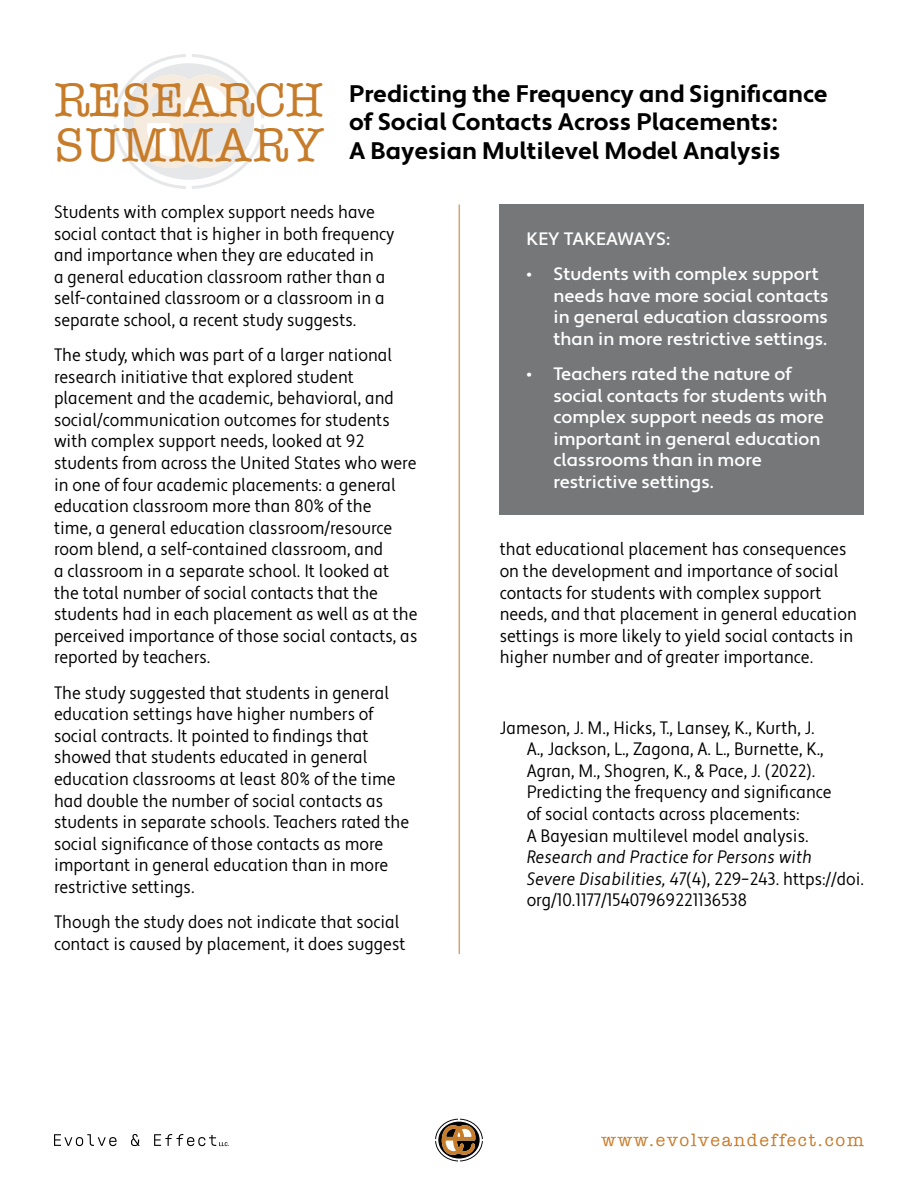
<style>
.page{position:relative;width:918px;height:1188px;background:#fff}
.page>*{position:absolute;margin:0;border:0;box-sizing:border-box;transform-origin:0 0}
.Research_Summary{font:48px/45px "American Typewriter";letter-spacing:.005em;color:#c77c2a}
.t1{font:700 24px/28.8px "Apertura";color:#000}
.Reference_article{font:condensed 18px/21.6px "Apertura";color:#000}
.Key_Takeaways_header{font:500 18px/21.6px "Apertura";color:#fff}
.Website{font:18px "American Typewriter";letter-spacing:.1em;color:#c77c2a}
.s1{font-family:"Apertura Condensed Obliq";font-stretch:normal}
</style>
<div class="page">
<svg style="left:114px;top:54px;width:150px;height:135px"></svg>
<div style="left:500px;top:204px;width:364px;height:311px;background:#757779"></div>
<hr style="left:459px;top:204px;width:1px;height:750px;background:#c77c2a">
<svg style="left:54px;top:1134px;width:63px;height:12px"></svg>
<svg style="left:131px;top:1134px;width:9px;height:12px"></svg>
<svg style="left:154px;top:1134px;width:75px;height:12px"></svg>
<svg style="left:435px;top:1119px;width:48px;height:42px"></svg>
<h1 class="Research_Summary" style="left:54px;top:77px;width:270px">RESEARCH<br>SUMMARY</h1>
<h2 class="t1" style="left:349px;top:80px;width:480px">Predicting the Frequency and Significance of Social Contacts Across Placements:<br>A Bayesian Multilevel Model Analysis</h2>
<p class="Reference_article" style="left:54px;top:202px;width:342px">Students with complex support needs have social contact that is higher in both frequency and importance when they are educated in<br>a general education classroom rather than a self-contained classroom or a classroom in a separate school, a recent study suggests.</p>
<p class="Reference_article" style="left:54px;top:345px;width:365px">The study, which was part of a larger national research initiative that explored student placement and the academic, behavioral, and social/communication outcomes for students with complex support needs, looked at 92 students from across the United States who were in one of four academic placements: a general education classroom more than 80% of the<br>time, a general education classroom/resource room blend, a self-contained classroom, and<br>a classroom in a separate school. It looked at the total number of social contacts that the students had in each placement as well as at the perceived importance of those social contacts, as reported by teachers.</p>
<p class="Reference_article" style="left:54px;top:682px;width:357px">The study suggested that students in general education settings have higher numbers of social contracts. It pointed to findings that showed that students educated in general education classrooms at least 80% of the time had double the number of social contacts as students in separate schools. Teachers rated the social significance of those contacts as more important in general education than in more restrictive settings.</p>
<p class="Reference_article" style="left:54px;top:912px;width:353px">Though the study does not indicate that social contact is caused by placement, it does suggest</p>
<h3 class="Key_Takeaways_header" style="left:526px;top:229px;width:145px">KEY TAKEAWAYS:</h3>
<p class="Key_Takeaways_header" style="left:554px;top:264px;width:277px;text-indent:-27px">• Students with complex support needs have more social contacts in general education classrooms than in more restrictive settings.</p>
<p class="Key_Takeaways_header" style="left:554px;top:364px;width:275px;text-indent:-27px">• Teachers rated the nature of social contacts for students with complex support needs as more important in general education classrooms than in more restrictive settings.</p>
<p class="Reference_article" style="left:500px;top:539px;width:359px">that educational placement has consequences on the development and importance of social contacts for students with complex support needs, and that placement in general education settings is more likely to yield social contacts in higher number and of greater importance.</p>
<p class="Reference_article" style="left:527px;top:717px;width:339px;text-indent:-27px">Jameson, J. M., Hicks, T., Lansey, K., Kurth, J.<br>A., Jackson, L., Zagona, A. L., Burnette, K., Agran, M., Shogren, K., &amp; Pace, J. (2022).<br>Predicting the frequency and significance<br>of social contacts across placements:<br>A Bayesian multilevel model analysis.<br><span class="s1">Research and Practice for Persons with Severe Disabilities, 47</span>(4), 229–243. https://doi. org/10.1177/15407969221136538</p>
<p class="Website" style="left:602px;top:1130px;width:264px">www.evolveandeffect.com</p>
</div>
